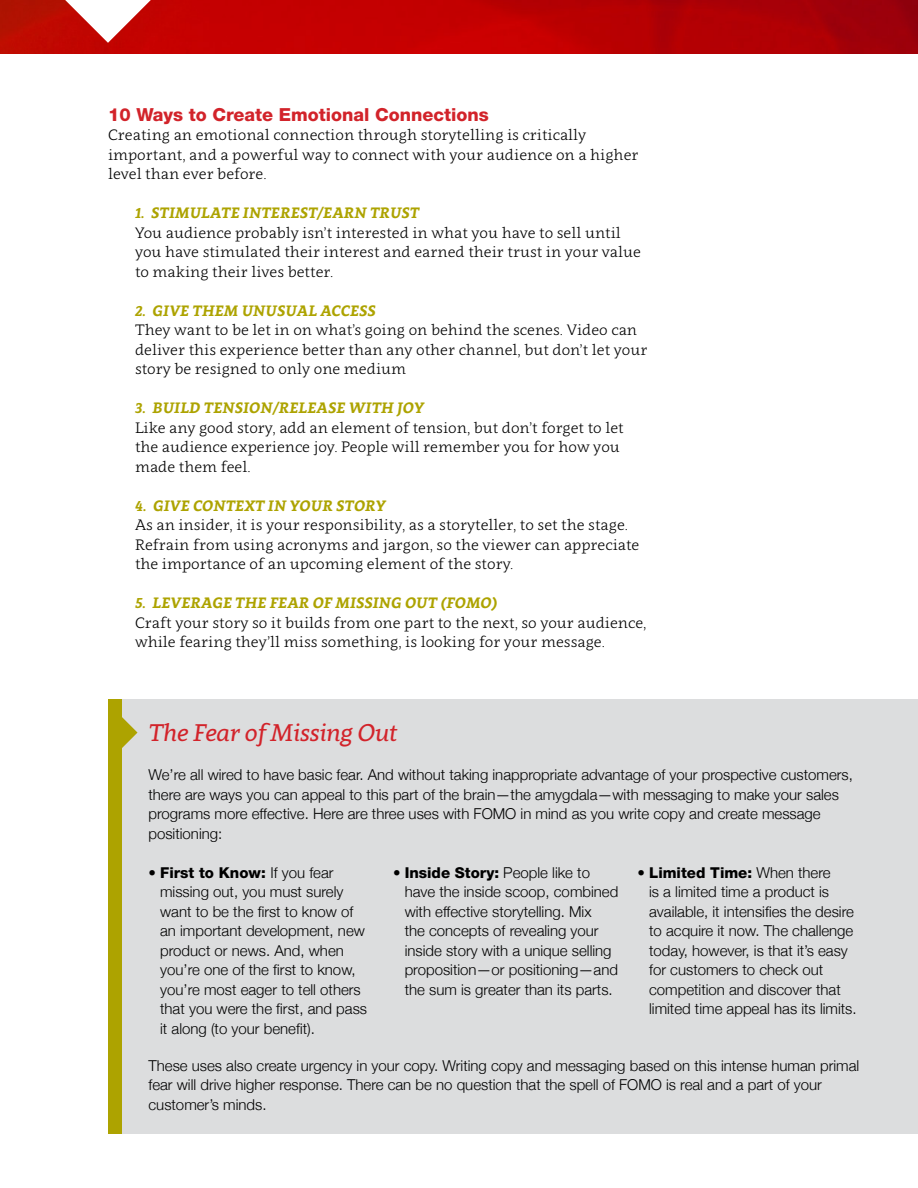
<style>
.page{position:relative;width:918px;height:1188px;background:#fff}
.page>*{position:absolute;margin:0;border:0;box-sizing:border-box;transform-origin:0 0}
.t1{font:italic 24px "Clavo";letter-spacing:-.02em;color:#d2232a}
.t2{font:800 18px "Helvetica Neue LT Std";color:#d2232a}
.t3{font:300 15px/19.5px "Helvetica Neue";color:#000}
.t4{font:300 15px/19.5px "Clavo";color:#000}
.t5{font:italic 700 15px "Clavo";letter-spacing:.01em;color:#ada300}
.t6{font:800 15px "Helvetica Neue LT Std";color:#000}
.s1{font-family:"Helvetica Neue";font-weight:300}
.s2{font-family:"Helvetica Neue LT Std";font-weight:800}
</style>
<div class="page">
<img style="left:0;top:0;width:918px;height:54px">
<svg style="left:0;top:0;width:208px;height:43px"></svg>
<div style="left:108px;top:700px;width:810px;height:434px;background:#dcddde"></div>
<div style="left:108px;top:700px;width:14px;height:434px;background:#ada300"></div>
<svg style="left:122px;top:717px;width:16px;height:31px"></svg>
<p class="t2" style="left:108px;top:104px;width:382px">10 Ways to Create Emotional Connections</p>
<p class="t4" style="left:108px;top:125px;width:532px">Creating an emotional connection through storytelling is critically important, and a powerful way to connect with your audience on a higher level than ever before.</p>
<p class="t5" style="left:135px;top:202px;width:286px">1. STIMULATE INTEREST/EARN TRUST</p>
<p class="t4" style="left:135px;top:222px;width:507px">You audience probably isn’t interested in what you have to sell until you have stimulated their interest and earned their trust in your value to making their lives better.</p>
<p class="t5" style="left:135px;top:300px;width:242px">2. GIVE THEM UNUSUAL ACCESS</p>
<p class="t4" style="left:135px;top:320px;width:514px">They want to be let in on what’s going on behind the scenes. Video can deliver this experience better than any other channel, but don’t let your story be resigned to only one medium</p>
<p class="t5" style="left:135px;top:397px;width:291px">3. BUILD TENSION/RELEASE WITH JOY</p>
<p class="t4" style="left:135px;top:417px;width:490px">Like any good story, add an element of tension, but don’t forget to let the audience experience joy. People will remember you for how you made them feel.</p>
<p class="t5" style="left:135px;top:495px;width:252px">4. GIVE CONTEXT IN YOUR STORY</p>
<p class="t4" style="left:135px;top:515px;width:506px">As an insider, it is your responsibility, as a storyteller, to set the stage.<br>Refrain from using acronyms and jargon, so the viewer can appreciate the importance of an upcoming element of the story.</p>
<p class="t5" style="left:135px;top:592px;width:364px">5. LEVERAGE THE FEAR OF MISSING OUT (FOMO)</p>
<p class="t4" style="left:135px;top:612px;width:513px">Craft your story so it builds from one part to the next, so your audience, while fearing they’ll miss something, is looking for your message.</p>
<h1 class="t1" style="left:148px;top:716px;width:250px">The Fear of Missing Out</h1>
<p class="t3" style="left:148px;top:764px;width:706px">We’re all wired to have basic fear. And without taking inappropriate advantage of your prospective customers, there are ways you can appeal to this part of the brain—the amygdala—with messaging to make your sales programs more effective. Here are three uses with FOMO in mind as you write copy and create message positioning:</p>
<p class="t6" style="left:148px;top:864px;width:187px"><span class="s1">•</span> First to Know: <span class="s1">If you fear</span></p>
<p class="t3" style="left:160px;top:881px;width:208px">missing out, you must surely want to be the first to know of an important development, new product or news. And, when you’re one of the first to know, you’re most eager to tell others that you were the first, and pass it along (to your benefit).</p>
<p class="t3" style="left:405px;top:862px;width:215px;text-indent:-12px">• <span class="s2">Inside Story:</span> People like to have the inside scoop, combined with effective storytelling. Mix<br>the concepts of revealing your inside story with a unique selling proposition—or positioning—and the sum is greater than its parts.</p>
<p class="t6" style="left:638px;top:864px;width:195px"><span class="s1">•</span> Limited Time: <span class="s1">When there</span></p>
<p class="t3" style="left:649px;top:881px;width:209px">is a limited time a product is available, it intensifies the desire to acquire it now. The challenge today, however, is that it’s easy for customers to check out competition and discover that limited time appeal has its limits.</p>
<p class="t3" style="left:149px;top:1055px;width:712px">These uses also create urgency in your copy. Writing copy and messaging based on this intense human primal fear will drive higher response. There can be no question that the spell of FOMO is real and a part of your customer’s minds.</p>
</div>
